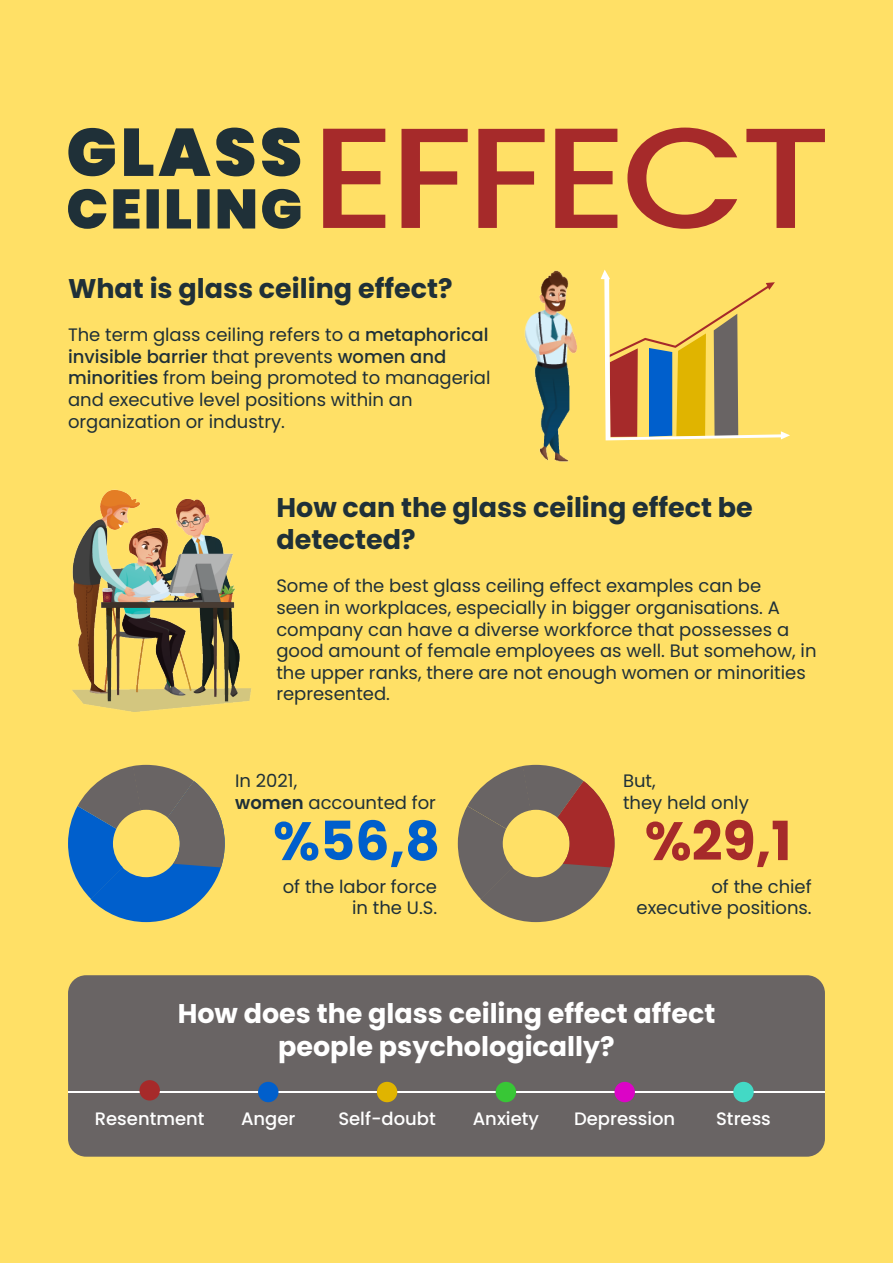
<style>
.page{position:relative;width:893px;height:1263px;background:#ffe066}
.page>*{position:absolute;margin:0;border:0;box-sizing:border-box;transform-origin:0 0}
.t1{font:700 27px/32.4px "Poppins";color:#1f3038}
.t2{font:700 27px/32.4px "Poppins";color:#fff;text-align:center}
.t3{font:18px/21.6px "Poppins";color:#1f3038}
.t4{font:500 18px "Poppins";color:#fff}
.s1{font-weight:500}
.s2{font-weight:600}
</style>
<div class="page">
<svg style="left:68px;top:189px;width:232px;height:40px"></svg>
<svg style="left:68px;top:128px;width:232px;height:48px"></svg>
<svg style="left:275px;top:820px;width:162px;height:47px"></svg>
<svg style="left:646px;top:820px;width:142px;height:47px"></svg>
<svg style="left:323px;top:128px;width:502px;height:101px"></svg>
<img style="left:524px;top:270px;width:54px;height:192px">
<svg style="left:601px;top:270px;width:189px;height:170px"></svg>
<img style="left:72px;top:489px;width:179px;height:223px">
<div style="left:68px;top:975px;width:757px;height:182px;background:#696464;border-radius:18px"></div>
<hr style="left:68px;top:1091px;width:757px;height:2px;background:#fff">
<div style="left:139px;top:1080px;width:21px;height:20px;background:#a62a2a;border-radius:50%"></div>
<div style="left:377px;top:1082px;width:20px;height:20px;background:#e0b400;border-radius:50%"></div>
<div style="left:614px;top:1082px;width:21px;height:20px;background:#db04c6;border-radius:50%"></div>
<div style="left:258px;top:1082px;width:20px;height:20px;background:#005fcc;border-radius:50%"></div>
<div style="left:496px;top:1082px;width:20px;height:20px;background:#38c736;border-radius:50%"></div>
<div style="left:733px;top:1082px;width:21px;height:20px;background:#43d9c5;border-radius:50%"></div>
<svg style="left:68px;top:765px;width:157px;height:157px"></svg>
<svg style="left:458px;top:765px;width:156px;height:157px"></svg>
<h1 class="t1" style="left:68px;top:272px;width:386px">What is glass ceiling effect?</h1>
<p class="t3" style="left:68px;top:324px;width:424px">The term glass ceiling refers to a <span class="s1">metaphorical invisible barrier</span> that prevents <span class="s1">women and minorities</span> from being promoted to managerial and executive level positions within an organization or industry.</p>
<h1 class="t1" style="left:276px;top:491px;width:478px">How can the glass ceiling effect be detected?</h1>
<p class="t3" style="left:276px;top:575px;width:542px">Some of the best glass ceiling effect examples can be<br>seen in workplaces, especially in bigger organisations. A company can have a diverse workforce that possesses a good amount of female employees as well. But somehow, in the upper ranks, there are not enough women or minorities represented.</p>
<p class="t3" style="left:235px;top:770px;width:202px">In 2021,<br><span class="s2">women</span> accounted for</p>
<p class="t3" style="left:623px;top:770px;width:127px">But,<br>they held only</p>
<p class="t3" style="left:283px;top:875px;width:156px;text-align:right">of the labor force in the U.S.</p>
<p class="t3" style="left:636px;top:875px;width:177px;text-align:right">of the chief executive positions.</p>
<h1 class="t2" style="left:178px;top:998px;width:539px">How does the glass ceiling effect affect people psychologically?</h1>
<p class="t4" style="left:95px;top:1108px;width:111px">Resentment</p>
<p class="t4" style="left:241px;top:1108px;width:56px">Anger</p>
<p class="t4" style="left:338px;top:1108px;width:99px">Self-doubt</p>
<p class="t4" style="left:473px;top:1108px;width:68px">Anxiety</p>
<p class="t4" style="left:574px;top:1108px;width:103px">Depression</p>
<p class="t4" style="left:716px;top:1108px;width:56px">Stress</p>
</div>
